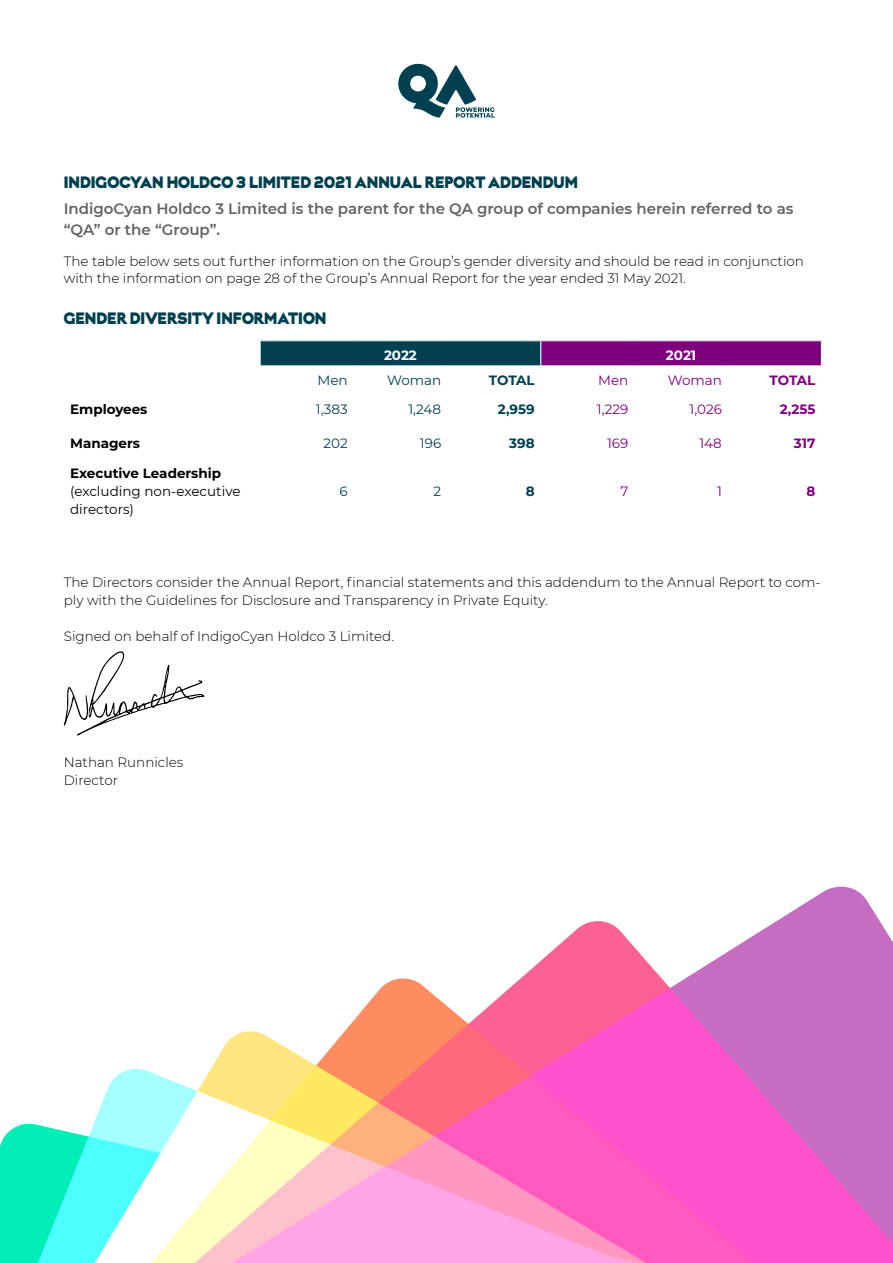
<style>
.page{position:relative;width:893px;height:1263px;background:#fff}
.page>*{position:absolute;margin:0;border:0;box-sizing:border-box;transform-origin:0 0}
.t1{font:16.5px "Krana Fat B";color:#00404f}
.t2{font:600 15px/21px "Montserrat";color:#646363}
.t3{font:300 13.5px/18px "Montserrat";color:#000}
.t4{font:700 13.5px "Montserrat";color:#000}
.t5{font:13.5px/18px "Montserrat";color:#000}
.t6{font:13.5px "Montserrat";color:#004050}
.t7{font:13.5px "Montserrat";color:#7f007d}
.t8{font:700 13.5px "Montserrat";color:#004050}
.t9{font:700 13.5px "Montserrat";color:#7f007d}
.t10{font:700 13.5px "Montserrat";color:#fff}
</style>
<div class="page">
<svg style="left:0;top:886px;width:893px;height:377px"></svg>
<div style="left:260px;top:341px;width:281px;height:25px;background:#00404f"></div>
<div style="left:541px;top:341px;width:280px;height:25px;background:#7f007d"></div>
<svg style="left:260px;top:341px;width:1px;height:25px"></svg>
<hr style="left:261px;top:365px;width:93px;height:1px;background:#fff">
<hr style="left:354px;top:365px;width:93px;height:1px;background:#fff">
<hr style="left:447px;top:365px;width:94px;height:1px;background:#fff">
<svg style="left:540px;top:341px;width:1px;height:25px"></svg>
<hr style="left:541px;top:365px;width:93px;height:1px;background:#fff">
<hr style="left:634px;top:365px;width:94px;height:1px;background:#fff">
<hr style="left:728px;top:365px;width:93px;height:1px;background:#fff">
<svg style="left:64px;top:651px;width:141px;height:85px"></svg>
<svg style="left:398px;top:64px;width:97px;height:54px"></svg>
<p class="t1" style="left:64px;top:172px;width:516px">INDIGOCYAN HOLDCO 3 LIMITED 2021 ANNUAL REPORT ADDENDUM</p>
<p class="t2" style="left:64px;top:197px;width:731px">IndigoCyan Holdco 3 Limited is the parent for the QA group of companies herein referred to as “QA” or the “Group”.</p>
<p class="t3" style="left:64px;top:251px;width:742px">The table below sets out further information on the Group’s gender diversity and should be read in conjunction with the information on page 28 of the Group’s Annual Report for the year ended 31 May 2021.</p>
<p class="t1" style="left:64px;top:307px;width:264px">GENDER DIVERSITY INFORMATION</p>
<p class="t10" style="left:384px;top:345px;width:34px">2022</p>
<p class="t10" style="left:666px;top:345px;width:32px">2021</p>
<p class="t6" style="left:317px;top:371px;width:32px">Men</p>
<p class="t6" style="left:387px;top:371px;width:56px">Woman</p>
<p class="t8" style="left:489px;top:370px;width:47px">TOTAL</p>
<p class="t7" style="left:598px;top:371px;width:32px">Men</p>
<p class="t7" style="left:668px;top:371px;width:56px">Woman</p>
<p class="t9" style="left:770px;top:370px;width:47px">TOTAL</p>
<p class="t4" style="left:70px;top:400px;width:79px">Employees</p>
<p class="t6" style="left:316px;top:400px;width:33px">1,383</p>
<p class="t6" style="left:408px;top:400px;width:34px">1,248</p>
<p class="t8" style="left:498px;top:400px;width:38px">2,959</p>
<p class="t7" style="left:597px;top:400px;width:33px">1,229</p>
<p class="t7" style="left:689px;top:400px;width:34px">1,026</p>
<p class="t9" style="left:780px;top:400px;width:37px">2,255</p>
<p class="t4" style="left:70px;top:434px;width:71px">Managers</p>
<p class="t6" style="left:323px;top:434px;width:26px">202</p>
<p class="t6" style="left:420px;top:434px;width:23px">196</p>
<p class="t8" style="left:509px;top:434px;width:27px">398</p>
<p class="t7" style="left:607px;top:434px;width:23px">169</p>
<p class="t7" style="left:699px;top:434px;width:24px">148</p>
<p class="t9" style="left:794px;top:434px;width:23px">317</p>
<p class="t4" style="left:70px;top:464px;width:153px">Executive Leadership</p>
<p class="t5" style="left:70px;top:482px;width:172px">(excluding non-executive directors)</p>
<p class="t6" style="left:339px;top:482px;width:10px">6</p>
<p class="t6" style="left:434px;top:482px;width:9px">2</p>
<p class="t8" style="left:526px;top:482px;width:10px">8</p>
<p class="t7" style="left:620px;top:482px;width:9px">7</p>
<p class="t7" style="left:717px;top:482px;width:6px">1</p>
<p class="t9" style="left:806px;top:482px;width:10px">8</p>
<p class="t3" style="left:64px;top:573px;width:758px">The Directors consider the Annual Report, financial statements and this addendum to the Annual Report to com&shy;ply with the Guidelines for Disclosure and Transparency in Private Equity.</p>
<p class="t3" style="left:64px;top:627px;width:332px">Signed on behalf of IndigoCyan Holdco 3 Limited.</p>
<p class="t3" style="left:64px;top:753px;width:121px">Nathan Runnicles<br>Director</p>
</div>
